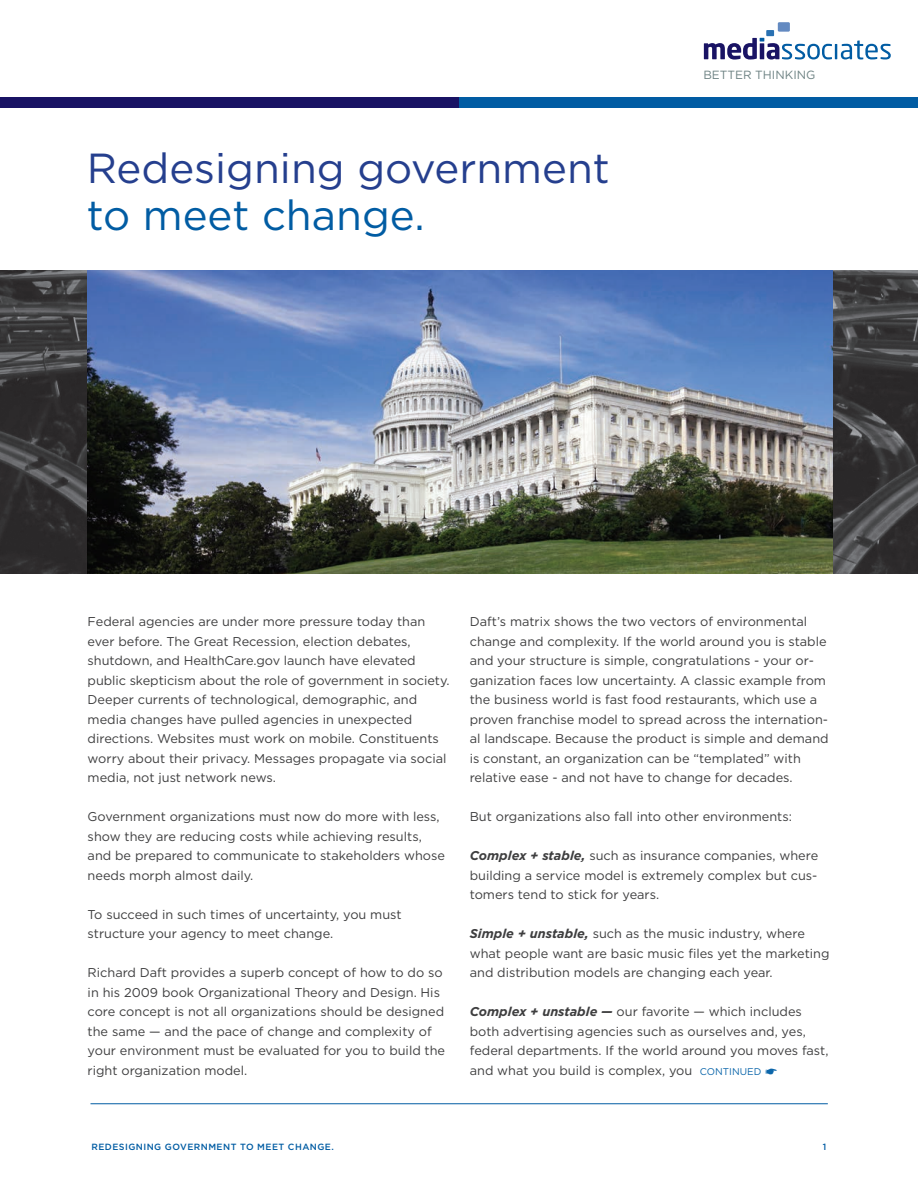
<style>
.page{position:relative;width:918px;height:1188px;background:#fff}
.page>*{position:absolute;margin:0;border:0;box-sizing:border-box;transform-origin:0 0}
.t1{font:42px "Gotham";color:#253f8e}
.t2{font:42px "Gotham";color:#015ca3}
.t3{font:12.75px/19.5px "Gotham";color:#3e3e3f}
.t4{font:11.85px "Gotham";color:#6c8182}
.t5{font:500 9px "Gotham";letter-spacing:.05em;color:#015ca3}
.s1{font-weight:700;font-style:italic}
.s2{font-size:9.75px;color:#0c66aa}
</style>
<div class="page">
<svg style="left:704px;top:38px;width:187px;height:22px"></svg>
<div style="left:766px;top:30px;width:8px;height:6px;background:#2971b2"></div>
<div style="left:778px;top:22px;width:12px;height:10px;background:#638ac1"></div>
<div style="left:0;top:97px;width:459px;height:11px;background:#191364"></div>
<div style="left:459px;top:97px;width:459px;height:11px;background:#015ca3"></div>
<hr style="left:91px;top:1104px;width:737px;height:1px;background:#015ca3">
<img style="left:1px;top:270px;width:917px;height:303px">
<img style="left:87px;top:270px;width:745px;height:303px">
<h1 class="t1" style="left:87px;top:145px;width:525px">Redesigning government</h1>
<h1 class="t2" style="left:87px;top:192px;width:339px">to meet change.</h1>
<p class="t4" style="left:703px;top:68px;width:114px">BETTER THINKING</p>
<p class="t3" style="left:88px;top:612px;width:363px">Federal agencies are under more pressure today than ever before. The Great Recession, election debates, shutdown, and HealthCare.gov launch have elevated public skepticism about the role of government in society.<br>Deeper currents of technological, demographic, and media changes have pulled agencies in unexpected directions. Websites must work on mobile. Constituents worry about their privacy. Messages propagate via social media, not just network news.</p>
<p class="t3" style="left:88px;top:807px;width:359px">Government organizations must now do more with less, show they are reducing costs while achieving results, and be prepared to communicate to stakeholders whose needs morph almost daily.</p>
<p class="t3" style="left:88px;top:904px;width:315px">To succeed in such times of uncertainty, you must structure your agency to meet change.</p>
<p class="t3" style="left:88px;top:963px;width:359px">Richard Daft provides a superb concept of how to do so in his 2009 book Organizational Theory and Design. His core concept is not all organizations should be designed the same — and the pace of change and complexity of your environment must be evaluated for you to build the right organization model.</p>
<p class="t3" style="left:470px;top:612px;width:360px">Daft’s matrix shows the two vectors of environmental change and complexity. If the world around you is stable and your structure is simple, congratulations - your or&shy;ganization faces low uncertainty. A classic example from the business world is fast food restaurants, which use a proven franchise model to spread across the internation&shy;al landscape. Because the product is simple and demand is constant, an organization can be “templated” with relative ease - and not have to change for decades.</p>
<p class="t3" style="left:470px;top:807px;width:324px">But organizations also fall into other environments:</p>
<p class="t3" style="left:470px;top:846px;width:350px;text-align:justify"><span class="s1">Complex + stable,</span> such as insurance companies, where building a service model is extremely complex but cus&shy;tomers tend to stick for years.</p>
<p class="t3" style="left:470px;top:924px;width:361px"><span class="s1">Simple + unstable,</span> such as the music industry, where what people want are basic music files yet the marketing and distribution models are changing each year.</p>
<p class="t3" style="left:470px;top:1002px;width:360px"><span class="s1">Complex + unstable —</span> our favorite — which includes both advertising agencies such as ourselves and, yes, federal departments. If the world around you moves fast, and what you build is complex, you <span class="s2">CONTINUED</span></p>
<p class="t5" style="left:91px;top:1141px;width:244px">REDESIGNING GOVERNMENT TO MEET CHANGE.</p>
<p class="t5" style="left:823px;top:1141px;width:5px">1</p>
</div>
